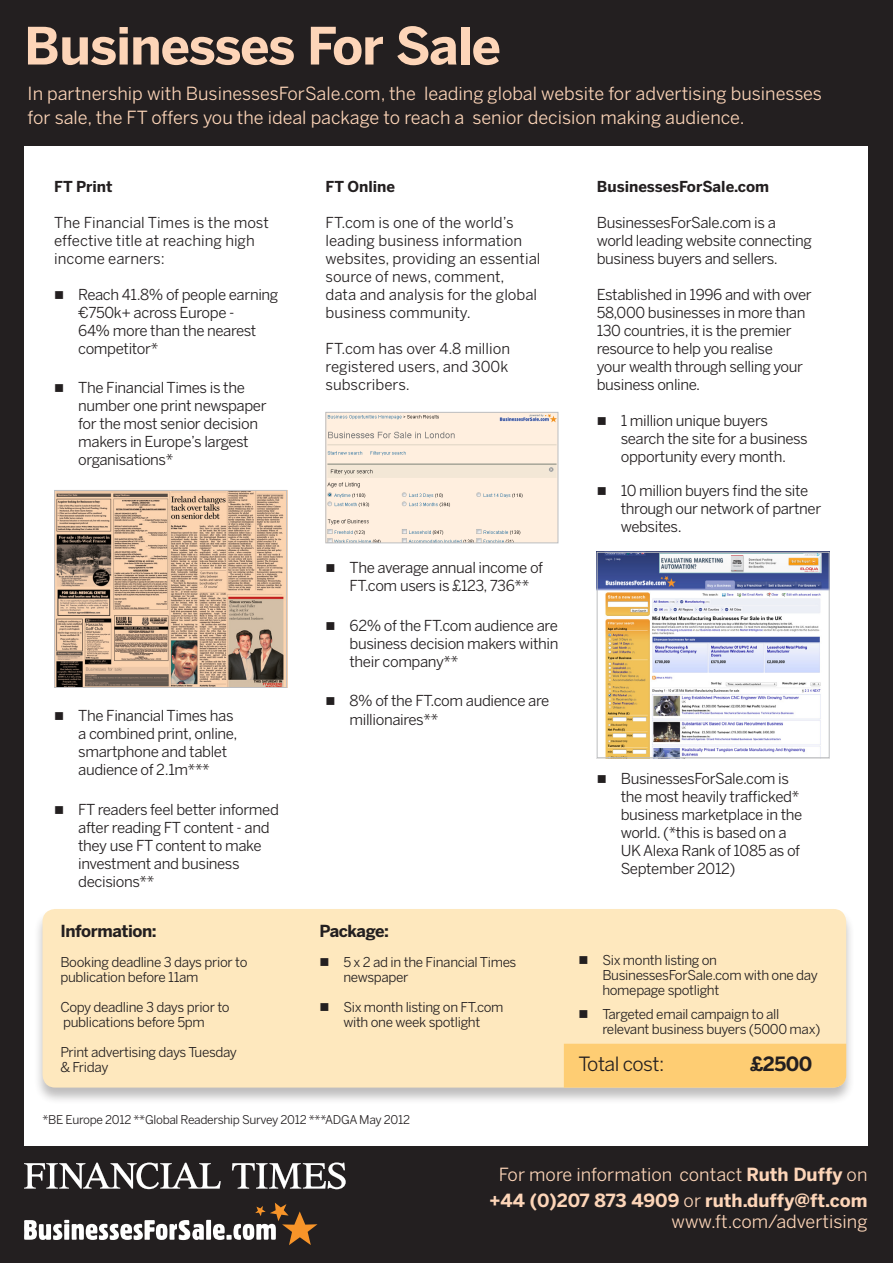
<style>
.page{position:relative;width:893px;height:1263px;background:#231f20}
.page>*{position:absolute;margin:0;border:0;box-sizing:border-box;transform-origin:0 0}
.t1{font:700 51px "Benton Sans";letter-spacing:-.02em;color:#fdd5b8}
.t2{font:19.5px "Benton Sans";letter-spacing:-.035em;color:#231f20}
.t3{font:700 19.5px "Benton Sans";color:#231f20}
.Intro_section{font:18px/24px "Benton Sans";color:#fdd5b8}
.t4{font:700 18px/21.6px "Benton Sans";color:#fdd5b8;text-align:right}
.t5{font:700 16.5px "Benton Sans";letter-spacing:-.025em;color:#231f20}
.t6{font:15px/18px "Benton Sans";letter-spacing:-.025em;color:#231f20}
.t7{font:15px/18px "Benton Sans";color:#231f20}
.t8{font:700 15px "Benton Sans";color:#231f20}
.t9{font:13.5px/15px "Benton Sans";letter-spacing:-.025em;color:#231f20}
.t10{font:12px "Benton Sans";letter-spacing:-.025em;color:#231f20}
.s1{font-weight:700}
.s2{font-weight:400}
</style>
<div class="page">
<div style="left:24px;top:147px;width:843px;height:999px;background:#fff"></div>
<div style="left:34px;top:908px;width:821px;height:197px;background:#231f20;opacity:.3"></div>
<div style="left:43px;top:909px;width:803px;height:178px;background:#fee8be;border-radius:13px"></div>
<div style="left:564px;top:1044px;width:282px;height:43px;background:#fecd73"></div>
<img style="left:56px;top:492px;width:229px;height:194px">
<div style="left:54px;top:490px;width:233px;height:198px;border:1px solid #bcbdc0"></div>
<img style="left:599px;top:554px;width:229px;height:202px">
<div style="left:597px;top:552px;width:233px;height:206px;border:1px solid #bcbdc0"></div>
<img style="left:24px;top:1220px;width:187px;height:20px">
<svg style="left:255px;top:1203px;width:62px;height:42px"></svg>
<svg style="left:24px;top:1163px;width:197px;height:26px"></svg>
<svg style="left:232px;top:1162px;width:114px;height:27px"></svg>
<img style="left:327px;top:414px;width:229px;height:127px">
<div style="left:325px;top:412px;width:233px;height:131px;border:1px solid #bcbdc0"></div>
<p class="t1" style="left:24px;top:16px;width:478px">Businesses For Sale</p>
<p class="Intro_section" style="left:28px;top:81px;width:796px">In partnership with BusinessesForSale.com, the leading global website for advertising businesses for sale, the FT offers you the ideal package to reach a senior decision making audience.</p>
<p class="t8" style="left:54px;top:177px;width:60px">FT Print</p>
<p class="t7" style="left:54px;top:213px;width:216px">The Financial Times is the most effective title at reaching high income earners:</p>
<p class="t6" style="left:78px;top:285px;width:202px;text-indent:-24px">■ Reach 41.8% of people earning €750k+ across Europe -<br>64% more than the nearest competitor*</p>
<p class="t6" style="left:78px;top:379px;width:190px;text-indent:-24px">■ The Financial Times is the number one print newspaper for the most senior decision makers in Europe’s largest organisations*</p>
<p class="t6" style="left:78px;top:706px;width:161px;text-indent:-24px">■ The Financial Times has a combined print, online, smartphone and tablet audience of 2.1m***</p>
<p class="t6" style="left:78px;top:800px;width:202px;text-indent:-24px">■ FT readers feel better informed after reading FT content - and they use FT content to make investment and business decisions**</p>
<p class="t5" style="left:60px;top:921px;width:98px">Information:</p>
<p class="t9" style="left:60px;top:955px;width:189px">Booking deadline 3 days prior to publication before 11am</p>
<p class="t9" style="left:60px;top:1000px;width:171px">Copy deadline 3 days prior to</p>
<p class="t9" style="left:63px;top:1015px;width:143px">publications before 5pm</p>
<p class="t9" style="left:60px;top:1045px;width:178px">Print advertising days Tuesday &amp; Friday</p>
<p class="t8" style="left:326px;top:177px;width:71px">FT Online</p>
<p class="t7" style="left:326px;top:213px;width:216px">FT.com is one of the world’s leading business information websites, providing an essential source of news, comment,<br>data and analysis for the global business community.</p>
<p class="t7" style="left:326px;top:339px;width:186px">FT.com has over 4.8 million registered users, and 300k subscribers.</p>
<p class="t6" style="left:350px;top:559px;width:195px;text-indent:-24px">■ The average annual income of<br>FT.com users is £123, 736**</p>
<p class="t6" style="left:350px;top:616px;width:210px;text-align:justify;text-indent:-24px">■ 62% of the FT.com audience are business decision makers within their company**</p>
<p class="t6" style="left:350px;top:692px;width:201px;text-indent:-24px">■ 8% of the FT.com audience are millionaires**</p>
<p class="t5" style="left:319px;top:921px;width:71px">Package:</p>
<p class="t9" style="left:343px;top:955px;width:175px;text-indent:-24px">■ 5 x 2 ad in the Financial Times newspaper</p>
<p class="t9" style="left:319px;top:1000px;width:186px;text-align:center">■ Six month listing on FT.com with one week spotlight</p>
<p class="t10" style="left:43px;top:1112px;width:369px">*BE Europe 2012 **Global Readership Survey 2012 ***ADGA May 2012</p>
<p class="t8" style="left:597px;top:177px;width:174px">BusinessesForSale.com</p>
<p class="t6" style="left:597px;top:213px;width:217px">BusinessesForSale.com is a world leading website connecting business buyers and sellers.</p>
<p class="t6" style="left:597px;top:285px;width:217px">Established in 1996 and with over<br>58,000 businesses in more than<br>130 countries, it is the premier resource to help you realise<br>your wealth through selling your business online.</p>
<p class="t6" style="left:621px;top:411px;width:189px;text-indent:-24px">■ 1 million unique buyers search the site for a business opportunity every month.</p>
<p class="t6" style="left:621px;top:481px;width:202px;text-indent:-24px">■ 10 million buyers find the site through our network of partner websites.</p>
<p class="t6" style="left:621px;top:769px;width:183px;text-indent:-24px">■ BusinessesForSale.com is the most heavily trafficked* business marketplace in the world. (*this is based on a<br>UK Alexa Rank of 1085 as of<br>September 2012)</p>
<p class="t9" style="left:602px;top:952px;width:217px;text-indent:-24px">■ Six month listing on<br>BusinessesForSale.com with one day homepage spotlight</p>
<p class="t9" style="left:602px;top:1006px;width:220px;text-indent:-24px">■ Targeted email campaign to all relevant business buyers (5000 max)</p>
<p class="t2" style="left:578px;top:1053px;width:87px">Total cost:</p>
<p class="t3" style="left:750px;top:1053px;width:64px">£2500</p>
<p class="Intro_section" style="left:499px;top:1162px;width:370px">For more information contact <span class="s1">Ruth Duffy</span> on</p>
<p class="t4" style="left:489px;top:1189px;width:380px">+44 (0)207 873 4909 <span class="s2">or</span> ruth.duffy@ft.com <span class="s2">www.ft.com/advertising</span></p>
</div>
